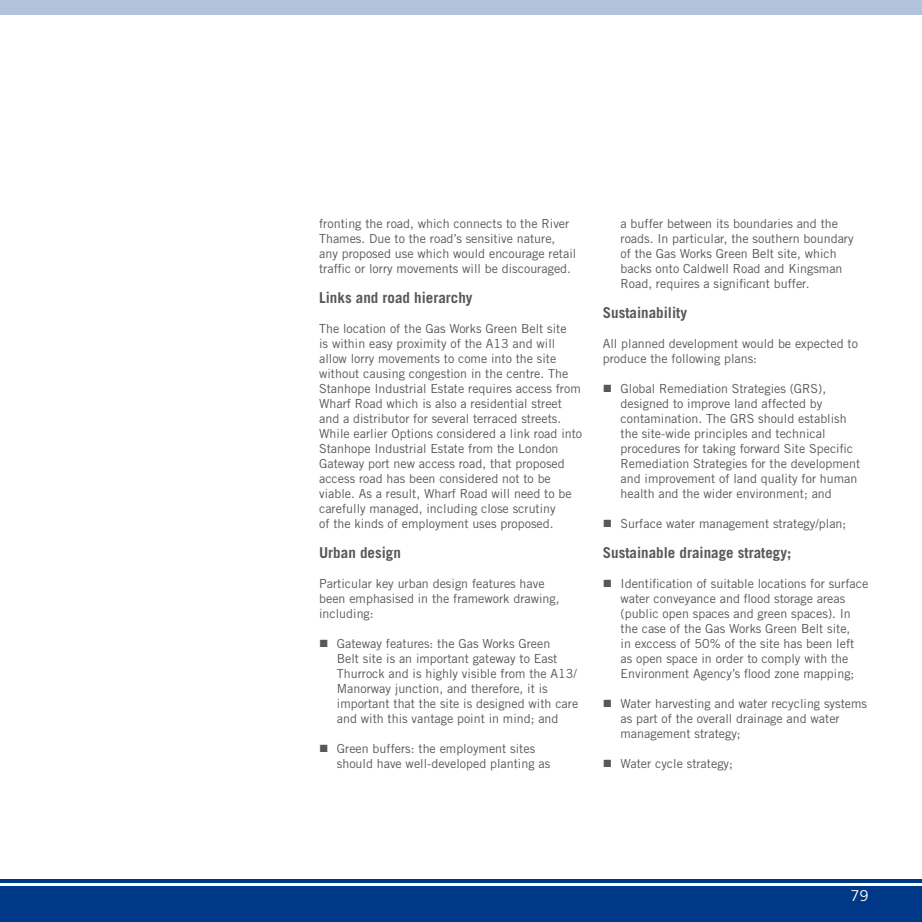
<style>
.page{position:relative;width:922px;height:922px;background:#fff}
.page>*{position:absolute;margin:0;border:0;box-sizing:border-box;transform-origin:0 0}
.t1{font:700 15px "Trade Gothic LT Std";color:#58585a}
.t2{font:15px "Trade Gothic LT Std";color:#fff}
.t3{font:12.5px/15px "Trade Gothic LT Std";color:#58585a}
</style>
<div class="page">
<div style="left:0;top:0;width:921px;height:14px;background:#b3c3db"></div>
<div style="left:0;top:886px;width:921px;height:35px;background:#003888"></div>
<hr style="left:0;top:879px;width:921px;height:3px;background:#003888">
<p class="t3" style="left:319px;top:215px;width:258px">fronting the road, which connects to the River Thames. Due to the road’s sensitive nature, any proposed use which would encourage retail traffic or lorry movements will be discouraged.</p>
<p class="t1" style="left:319px;top:288px;width:155px">Links and road hierarchy</p>
<p class="t3" style="left:319px;top:320px;width:264px">The location of the Gas Works Green Belt site<br>is within easy proximity of the A13 and will allow lorry movements to come into the site without causing congestion in the centre. The Stanhope Industrial Estate requires access from Wharf Road which is also a residential street and a distributor for several terraced streets.<br>While earlier Options considered a link road into Stanhope Industrial Estate from the London Gateway port new access road, that proposed access road has been considered not to be viable. As a result, Wharf Road will need to be carefully managed, including close scrutiny<br>of the kinds of employment uses proposed.</p>
<p class="t1" style="left:319px;top:543px;width:83px">Urban design</p>
<p class="t3" style="left:319px;top:575px;width:242px">Particular key urban design features have been emphasised in the framework drawing, including:</p>
<p class="t3" style="left:337px;top:635px;width:243px">Gateway features: the Gas Works Green<br>Belt site is an important gateway to East Thurrock and is highly visible from the A13/ Manorway junction, and therefore, it is important that the site is designed with care and with this vantage point in mind; and</p>
<p class="t3" style="left:337px;top:740px;width:215px">Green buffers: the employment sites should have well-developed planting as</p>
<p class="t3" style="left:620px;top:215px;width:234px">a buffer between its boundaries and the roads. In particular, the southern boundary of the Gas Works Green Belt site, which backs onto Caldwell Road and Kingsman Road, requires a significant buffer.</p>
<p class="t1" style="left:602px;top:303px;width:86px">Sustainability</p>
<p class="t3" style="left:602px;top:335px;width:256px">All planned development would be expected to produce the following plans:</p>
<p class="t3" style="left:620px;top:380px;width:241px">Global Remediation Strategies (GRS), designed to improve land affected by contamination. The GRS should establish the site-wide principles and technical procedures for taking forward Site Specific Remediation Strategies for the development and improvement of land quality for human health and the wider environment; and</p>
<p class="t3" style="left:620px;top:515px;width:227px">Surface water management strategy/plan;</p>
<p class="t1" style="left:602px;top:543px;width:190px">Sustainable drainage strategy;</p>
<p class="t3" style="left:620px;top:575px;width:249px">Identification of suitable locations for surface water conveyance and flood storage areas (public open spaces and green spaces). In the case of the Gas Works Green Belt site,<br>in exccess of 50% of the site has been left as open space in order to comply with the Environment Agency’s flood zone mapping;</p>
<p class="t3" style="left:620px;top:695px;width:248px">Water harvesting and water recycling systems as part of the overall drainage and water management strategy;</p>
<p class="t3" style="left:620px;top:755px;width:114px">Water cycle strategy;</p>
<p class="t2" style="left:850px;top:886px;width:20px">79</p>
</div>
